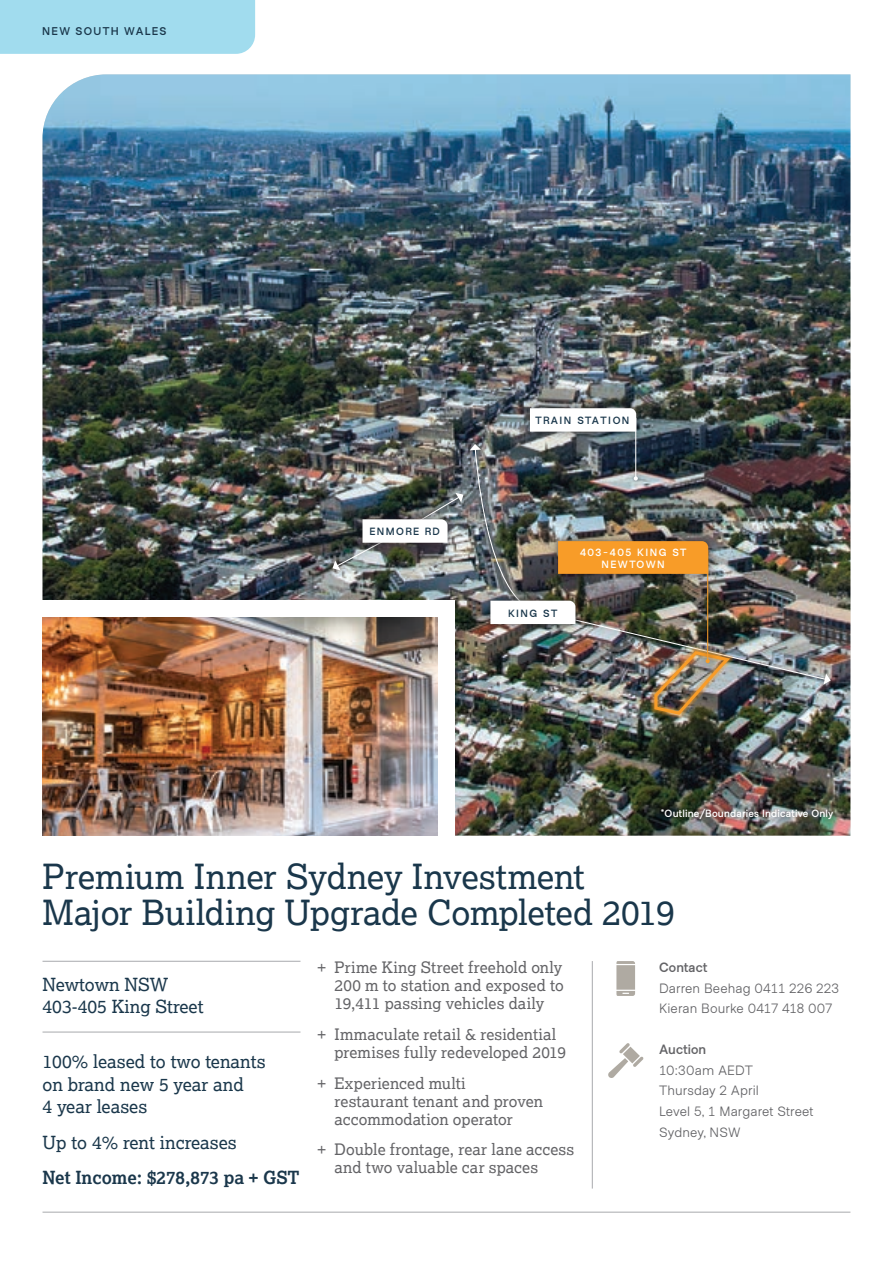
<style>
.page{position:relative;width:893px;height:1263px;background:#fff}
.page>*{position:absolute;margin:0;border:0;box-sizing:border-box;transform-origin:0 0}
.t1{font:34.5px/36px "Lexia";letter-spacing:-.01em;color:#1a374b}
.t2{font:18px/22.5px "Lexia";color:#1a374b}
.t3{font:700 18px "Lexia";color:#1a374b}
.t4{font:15.75px/18px "Lexia";letter-spacing:.005em;color:#636366}
.t5{font:13.5px/20.7px "Metro Sans";letter-spacing:.01em;color:#636366}
.t6{font:700 13.5px "Metro Sans";letter-spacing:.01em;color:#636366}
.t7{font:700 11.25px "Metro Sans";letter-spacing:.12em;color:#1a374b}
.t8{font:700 10.5px "Metro Sans";letter-spacing:.02em;color:#fff}
.t9{font:700 10.5px "Metro Sans";letter-spacing:.14em;color:#1a374b}
.t10{font:700 10.5px/12px "Metro Sans";letter-spacing:.14em;color:#fff;text-align:center}
</style>
<div class="page">
<hr style="left:43px;top:1212px;width:807px;height:1px;background:#a8a9ad">
<svg style="left:616px;top:961px;width:19px;height:35px"></svg>
<svg style="left:608px;top:1043px;width:35px;height:35px"></svg>
<hr style="left:43px;top:961px;width:257px;height:1px;background:#a8a9ad">
<hr style="left:43px;top:1032px;width:257px;height:1px;background:#a8a9ad">
<hr style="left:592px;top:961px;width:1px;height:227px;background:#a8a9ad">
<img style="left:43px;top:74px;width:807px;height:762px">
<div style="left:325px;top:485px;width:146px;height:93px;background:#231f20;opacity:.75"></div>
<div style="left:463px;top:437px;width:375px;height:255px;background:#231f20;opacity:.75"></div>
<img style="left:474px;top:448px;width:353px;height:232px">
<svg style="left:470px;top:444px;width:11px;height:6px"></svg>
<svg style="left:823px;top:674px;width:8px;height:11px"></svg>
<img style="left:333px;top:493px;width:130px;height:77px">
<div style="left:482px;top:592px;width:102px;height:40px;background:#231f20;opacity:.75"></div>
<svg style="left:490px;top:601px;width:60px;height:23px"></svg>
<div style="left:522px;top:400px;width:123px;height:88px;background:#231f20;opacity:.75"></div>
<hr style="left:635px;top:418px;width:1px;height:60px;background:#fff">
<svg style="left:634px;top:476px;width:4px;height:4px"></svg>
<svg style="left:530px;top:408px;width:106px;height:24px"></svg>
<div style="left:43px;top:600px;width:412px;height:243px;background:#fff"></div>
<img style="left:43px;top:617px;width:395px;height:219px">
<div style="left:655px;top:802px;width:185px;height:24px;background:#231f20;opacity:.8"></div>
<div style="left:651px;top:647px;width:83px;height:72px;background:#f89c28;opacity:.67"></div>
<div style="left:550px;top:533px;width:167px;height:138px;background:#231f20;opacity:.75"></div>
<hr style="left:707px;top:551px;width:1px;height:110px;background:#f89c28">
<img style="left:653px;top:649px;width:80px;height:67px">
<div style="left:558px;top:541px;width:150px;height:33px;background:#f89c28"></div>
<div style="left:0;top:0;width:255px;height:54px;background:#a1dcee"></div>
<p class="t7" style="left:42px;top:24px;width:126px">NEW SOUTH WALES</p>
<p class="t9" style="left:369px;top:525px;width:72px">ENMORE RD</p>
<p class="t9" style="left:535px;top:414px;width:95px">TRAIN STATION</p>
<p class="t9" style="left:508px;top:607px;width:51px">KING ST</p>
<p class="t10" style="left:580px;top:546px;width:108px">403-405 KING ST<br>NEWTOWN</p>
<p class="t8" style="left:661px;top:807px;width:174px">*Outline/Boundaries Indicative Only</p>
<h1 class="t1" style="left:43px;top:858px;width:634px">Premium Inner Sydney Investment<br>Major Building Upgrade Completed 2019</h1>
<p class="t2" style="left:43px;top:972px;width:162px">Newtown NSW<br>403-405 King Street</p>
<p class="t2" style="left:43px;top:1050px;width:225px">100% leased to two tenants on brand new 5 year and<br>4 year leases</p>
<p class="t2" style="left:43px;top:1130px;width:196px">Up to 4% rent increases</p>
<p class="t3" style="left:43px;top:1166px;width:259px">Net Income: $278,873 pa + GST</p>
<p class="t4" style="left:334px;top:958px;width:231px;text-align:justify;text-indent:-17px">+ Prime King Street freehold only 200 m to station and exposed to 19,411 passing vehicles daily</p>
<p class="t4" style="left:334px;top:1025px;width:233px;text-indent:-17px">+ Immaculate retail &amp; residential premises fully redeveloped 2019</p>
<p class="t4" style="left:334px;top:1073px;width:210px;text-indent:-17px">+ Experienced multi restaurant tenant and proven accommodation operator</p>
<p class="t4" style="left:334px;top:1140px;width:241px;text-indent:-17px">+ Double frontage, rear lane access and two valuable car spaces</p>
<p class="t6" style="left:659px;top:959px;width:50px">Contact</p>
<p class="t5" style="left:659px;top:978px;width:181px">Darren Beehag 0411 226 223<br>Kieran Bourke 0417 418 007</p>
<p class="t6" style="left:659px;top:1041px;width:49px">Auction</p>
<p class="t5" style="left:659px;top:1060px;width:156px">10:30am AEDT<br>Thursday 2 April<br>Level 5, 1 Margaret Street<br>Sydney, NSW</p>
</div>
